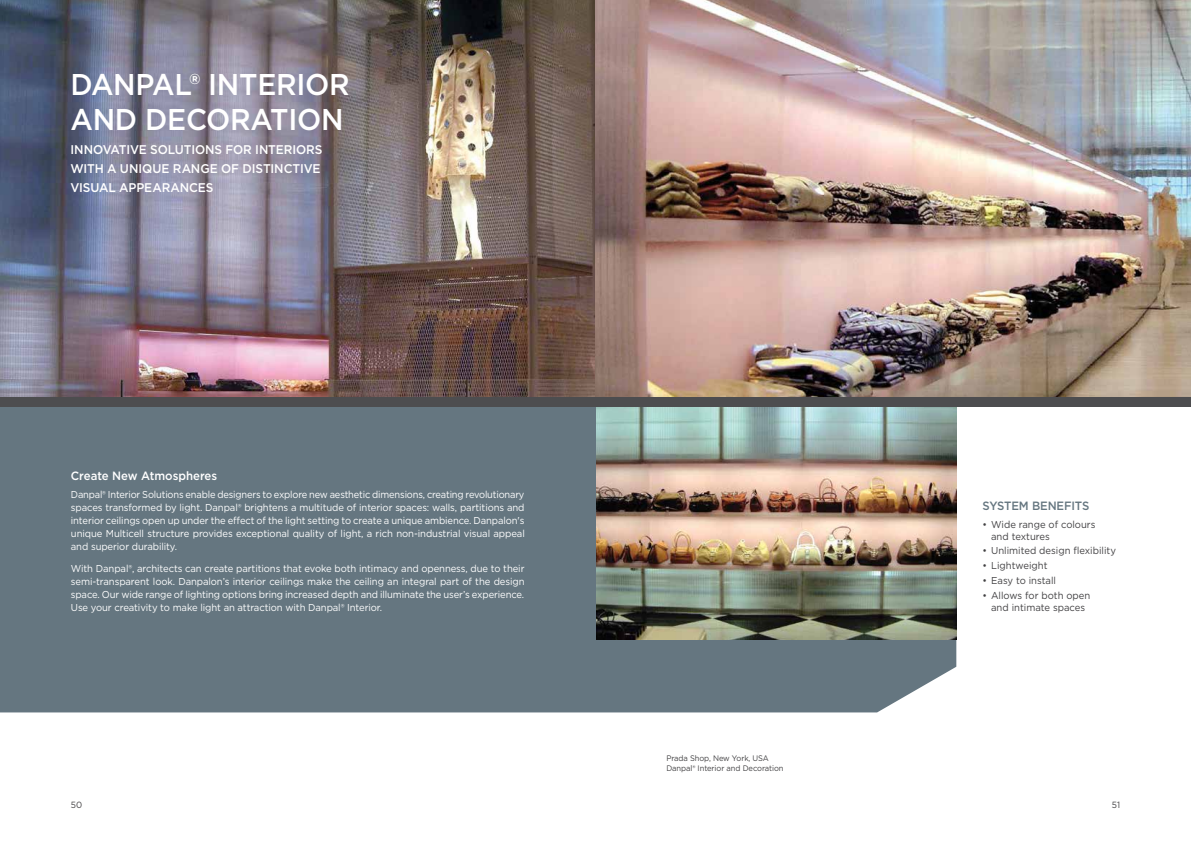
<style>
.page{position:relative;width:1191px;height:842px;background:#fff}
.page>*{position:absolute;margin:0;border:0;box-sizing:border-box;transform-origin:0 0}
.t1{font:500 30px/35px "Gotham";letter-spacing:-.01em;color:#fff;scale:.95 1}
.t2{font:500 12.6px/19px "Gotham";letter-spacing:-.01em;color:#fff;scale:.95 1}
.t3{font:500 12px "Gotham";color:#fff;scale:.95 1}
.t4{font:500 12px "Gotham";letter-spacing:-.01em;color:#657680;scale:.95 1}
.t5{font:10px/13px "Gotham";letter-spacing:-.01em;color:#fff;text-align:justify;scale:.93 1}
.t6{font:10px/13px "Gotham";letter-spacing:-.01em;color:#fff;text-align:justify;scale:.95 1}
.t7{font:10px/12px "Gotham";color:#414042;scale:.95 1}
.t8{font:9px "Gotham";color:#414042;scale:.95 1}
.t9{font:8px/10px "Gotham";letter-spacing:-.01em;color:#414042;scale:.95 1}
</style>
<div class="page">
<div style="left:0;top:406px;width:956px;height:306px;background:#657680"></div>
<img style="left:596px;top:406px;width:360px;height:234px">
<img style="left:0;top:0;width:595px;height:397px">
<img style="left:595px;top:0;width:596px;height:397px">
<div style="left:0;top:397px;width:1191px;height:9px;background:#4d4d4f"></div>
<h1 class="t1" style="left:70px;top:66px;width:295px">DANPAL® INTERIOR<br>AND DECORATION</h1>
<p class="t2" style="left:70px;top:140px;width:267px">INNOVATIVE SOLUTIONS FOR INTERIORS<br>WITH A UNIQUE RANGE OF DISTINCTIVE<br>VISUAL APPEARANCES</p>
<p class="t3" style="left:71px;top:468px;width:155px">Create New Atmospheres</p>
<p class="t5" style="left:71px;top:488px;width:489px">Danpal® Interior Solutions enable designers to explore new aesthetic dimensions, creating revolutionary spaces transformed by light. Danpal® brightens a multitude of interior spaces: walls, partitions and interior ceilings open up under the effect of the light setting to create a unique ambience. Danpalon's unique Multicell structure provides exceptional quality of light, a rich non-industrial visual appeal and superior durability.</p>
<p class="t6" style="left:71px;top:562px;width:479px">With Danpal®, architects can create partitions that evoke both intimacy and openness, due to their semi-transparent look. Danpalon’s interior ceilings make the ceiling an integral part of the design space. Our wide range of lighting options bring increased depth and illuminate the user’s experience.<br>Use your creativity to make light an attraction with Danpal® Interior.</p>
<p class="t9" style="left:666px;top:753px;width:125px">Prada Shop, New York, USA<br>Danpal® Interior and Decoration</p>
<p class="t4" style="left:982px;top:498px;width:114px">SYSTEM BENEFITS</p>
<p class="t7" style="left:991px;top:518px;width:111px;text-indent:-9px">• Wide range of colours and textures</p>
<p class="t7" style="left:982px;top:545px;width:142px">• Unlimited design flexibility</p>
<p class="t7" style="left:982px;top:559px;width:70px">• Lightweight</p>
<p class="t7" style="left:982px;top:574px;width:79px">• Easy to install</p>
<p class="t7" style="left:982px;top:589px;width:115px;text-align:center">• Allows for both open and intimate spaces</p>
<p class="t8" style="left:71px;top:799px;width:13px">50</p>
<p class="t8" style="left:1111px;top:799px;width:10px">51</p>
</div>
